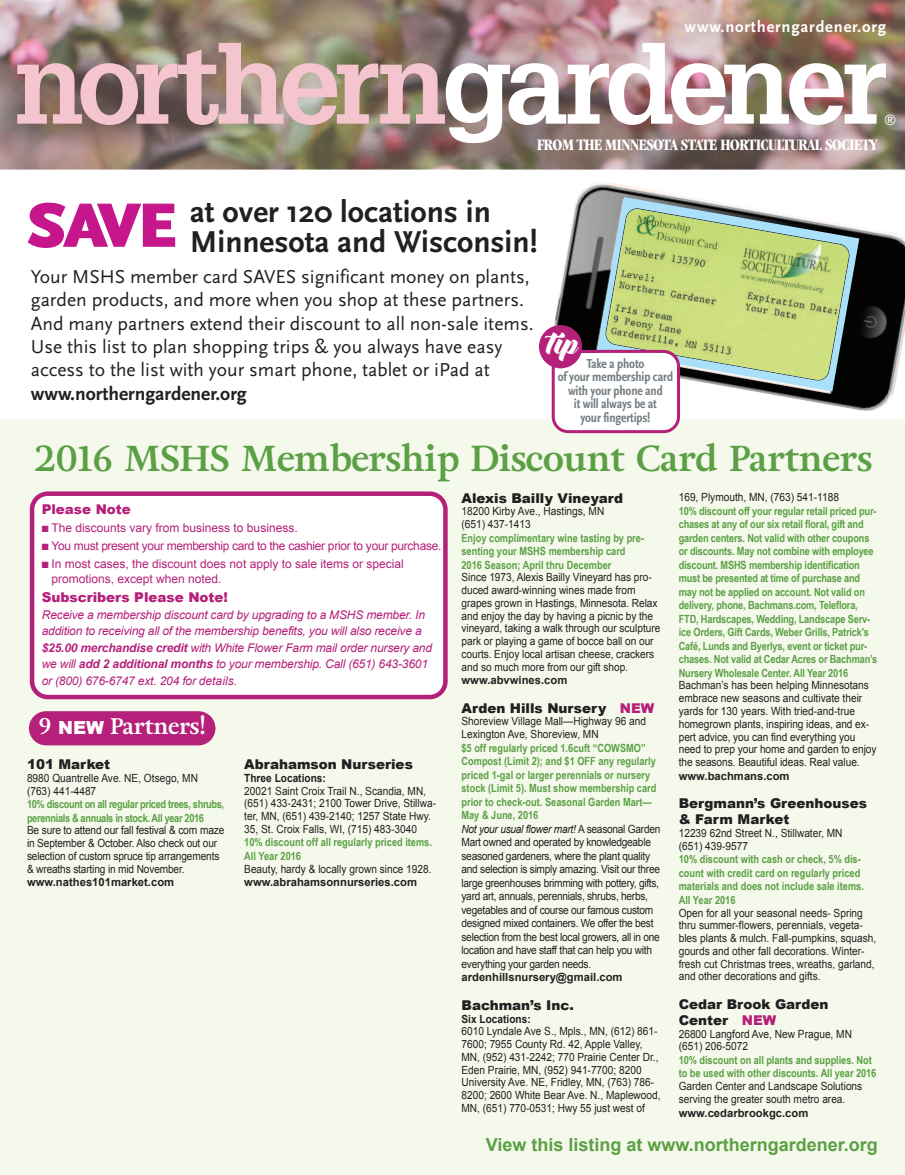
<style>
.page{position:relative;width:905px;height:1175px;background:#fff}
.page>*{position:absolute;margin:0;border:0;box-sizing:border-box;transform-origin:0 0}
.t1{font:700 110.85px "Glypha";letter-spacing:-.05em;color:#f4c4cf}
.t2{font:900 65.4px "Scala Sans";color:#c5168c}
.t3{font:700 36px "Adriane Text";color:#5ba045}
.t4{font:700 31.5px/30px "Scala Sans";color:#231f20}
.t5{font:30px "Zulia Pro";color:#fff}
.t6{font:700 22.5px "Adriane Text";color:#fff}
.t7{font:19.5px/23.4px "Scala Sans";color:#231f20}
.t8{font:700 19.5px "Scala Sans";color:#231f20}
.t9{font:700 18px "Arial";color:#5ba045}
.t10{font:700 condensed 16.5px "Garamond";letter-spacing:-.035em;color:#fff}
.t11{font:700 16.5px "Scala Sans";letter-spacing:.05em;color:#fff}
.t12{font:900 13.5px/16.2px "Arial";color:#231f20}
.t13{font:13.5px/13.5px "Scala Sans Bold Con";letter-spacing:-.01em;color:#757e83;text-align:center}
.t14{font:900 13.5px "Arial";color:#b5207a}
.t15{font:13.05px "Scala Sans";color:#fff}
.t16{font:italic 12px/16.5px "Arial";letter-spacing:-.015em;color:#b5207a}
.t17{font:12px/15px "Arial";color:#b5207a}
.t18{font:12px "Arial";letter-spacing:-.03em;color:#b5207a}
.t19{font:11.25px/12.8px "Arial";letter-spacing:-.005em;color:#231f20;scale:.9 1}
.t20{font:700 11.25px/13.5px "Arial Narrow";letter-spacing:-.015em;color:#5ba045}
.t21{font:11.25px/13.5px "Arial";letter-spacing:-.025em;color:#231f20;scale:.9 1}
.t22{font:700 11.25px "Arial";color:#231f20}
.t23{font:700 11.25px "Arial";color:#231f20;scale:.9 1}
.s1{color:#fff}
.s2{font-weight:700}
.s3{font-family:"Arial";font-weight:900;font-size:18px}
.s4{color:#b5207a}
.s5{font-style:italic}
</style>
<div class="page">
<div style="left:0;top:151px;width:904px;height:1023px;background:#f5f9ec"></div>
<img style="left:0;top:0;width:904px;height:170px">
<div style="left:0;top:173px;width:904px;height:245px;background:#fff"></div>
<div style="left:0;top:170px;width:904px;height:6px;background:#fff"></div>
<svg style="left:30px;top:491px;width:417px;height:208px;background:#faf1f6"></svg>
<img style="left:552px;top:183px;width:352px;height:228px">
<div style="left:29px;top:711px;width:186px;height:34px;background:#b5207a;border-radius:17px"></div>
<svg style="left:597px;top:197px;width:262px;height:194px"></svg>
<svg style="left:604px;top:207px;width:246px;height:174px"></svg>
<img style="left:606px;top:209px;width:243px;height:171px">
<svg style="left:551px;top:350px;width:129px;height:83px"></svg>
<div style="left:539px;top:325px;width:43px;height:43px;background:#b5207a;border-radius:50%"></div>
<h3 class="t11" style="left:684px;top:16px;width:203px">www.northerngardener.org</h3>
<h1 class="t1" style="left:14px;top:21px;width:874px">northern<span class="s1">gardener</span></h1>
<h3 class="t10" style="left:537px;top:138px;width:342px">FROM THE MINNESOTA STATE HORTICULTURAL SOCIETY</h3>
<p class="t15" style="left:883px;top:111px;width:14px">®</p>
<h2 class="t2" style="left:27px;top:192px;width:151px">SAVE</h2>
<h3 class="t4" style="left:190px;top:196px;width:349px">at over 120 locations in<br>Minnesota and Wisconsin!</h3>
<p class="t7" style="left:31px;top:264px;width:504px">Your MSHS member card SAVES significant money on plants, garden products, and more when you shop at these partners.<br>And many partners extend their discount to all non-sale items.<br>Use this list to plan shopping trips &amp; you always have easy access to the list with your smart phone, tablet or iPad at</p>
<h3 class="t8" style="left:31px;top:381px;width:217px">www.northerngardener.org</h3>
<h3 class="t5" style="left:546px;top:330px;width:33px">tip</h3>
<p class="t13" style="left:557px;top:357px;width:117px">Take a photo<br>ofyour membership card with your phone and<br>it will always be at<br>your fingertips!</p>
<h3 class="t3" style="left:34px;top:446px;width:839px">2016 MSHS Membership Discount Card Partners</h3>
<p class="t14" style="left:42px;top:499px;width:91px">Please Note</p>
<p class="t17" style="left:42px;top:520px;width:257px">■ The discounts vary from business to business.</p>
<p class="t18" style="left:42px;top:539px;width:401px">■ You must present your membership card to the cashier prior to your purchase.</p>
<p class="t17" style="left:51px;top:556px;width:354px;text-indent:-10px">■ In most cases, the discount does not apply to sale items or special promotions, except when noted.</p>
<p class="t14" style="left:42px;top:587px;width:188px">Subscribers Please Note!</p>
<p class="t16" style="left:42px;top:606px;width:392px">Receive a membership discount card by upgrading to a MSHS member. In addition to receiving all of the membership benefits, you will also receive a <span class="s2">$25.00 merchandise credit</span> with White Flower Farm mail order nursery and we will <span class="s2">add 2 additional months</span> to your membership. Call (651) 643-3601 or (800) 676-6747 ext. 204 for details.</p>
<h3 class="t6" style="left:39px;top:718px;width:168px">9 <span class="s3">NEW</span> Partners!</h3>
<p class="t12" style="left:27px;top:755px;width:85px">101 Market</p>
<p class="t19" style="left:27px;top:771px;width:191px">8980 Quantrelle Ave. NE, Otsego, MN (763) 441-4487</p>
<p class="t20" style="left:27px;top:797px;width:199px">10% discount on all regular priced trees, shrubs, perennials &amp; annuals in stock. All year 2016</p>
<p class="t19" style="left:27px;top:824px;width:221px">Be sure to attend our fall festival &amp; corn maze in September &amp; October. Also check out our selection of custom spruce tip arrangements &amp; wreaths starting in mid November.</p>
<p class="t22" style="left:27px;top:876px;width:149px">www.nathes101market.com</p>
<p class="t12" style="left:244px;top:755px;width:170px">Abrahamson Nurseries</p>
<p class="t23" style="left:244px;top:771px;width:92px">Three Locations:</p>
<p class="t19" style="left:244px;top:784px;width:215px">20021 Saint Croix Trail N., Scandia, MN, (651) 433-2431; 2100 Tower Drive, Stillwa&shy;ter, MN, (651) 439-2140; 1257 State Hwy.<br>35, St. Croix Falls, WI, (715) 483-3040</p>
<p class="t20" style="left:244px;top:835px;width:189px">10% discount off all regularly priced items.<br>All Year 2016</p>
<p class="t19" style="left:244px;top:862px;width:210px">Beauty, hardy &amp; locally grown since 1928.</p>
<p class="t22" style="left:244px;top:876px;width:174px">www.abrahamsonnurseries.com</p>
<p class="t12" style="left:461px;top:489px;width:163px">Alexis Bailly Vineyard</p>
<p class="t19" style="left:461px;top:505px;width:160px">18200 Kirby Ave., Hastings, MN (651) 437-1413</p>
<p class="t20" style="left:461px;top:531px;width:184px">Enjoy complimentary wine tasting by pre&shy;senting your MSHS membership card<br>2016 Season; April thru December</p>
<p class="t19" style="left:461px;top:571px;width:222px">Since 1973, Alexis Bailly Vineyard has pro&shy;duced award-winning wines made from grapes grown in Hastings, Minnesota. Relax and enjoy the day by having a picnic by the vineyard, taking a walk through our sculpture park or playing a game of bocce ball on our courts. Enjoy local artisan cheese, crackers and so much more from our gift shop.</p>
<p class="t22" style="left:461px;top:674px;width:107px">www.abvwines.com</p>
<p class="t12" style="left:461px;top:699px;width:194px">Arden Hills Nursery <span class="s4">NEW</span></p>
<p class="t19" style="left:461px;top:715px;width:206px">Shoreview Village Mall—Highway 96 and<br>Lexington Ave, Shoreview, MN</p>
<p class="t20" style="left:461px;top:741px;width:196px">$5 off regularly priced 1.6cuft “COWSMO” Compost (Limit 2); and $1 OFF any regularly priced 1-gal or larger perennials or nursery stock (Limit 5). Must show membership card prior to check-out. Seasonal Garden Mart— May &amp; June, 2016</p>
<p class="t21" style="left:461px;top:822px;width:222px"><span class="s5">Not your usual flower mart!</span> A seasonal Garden Mart owned and operated by knowledgeable seasoned gardeners, where the plant quality and selection is simply amazing. Visit our three large greenhouses brimming with pottery, gifts, yard art, annuals, perennials, shrubs, herbs, vegetables and of course our famous custom designed mixed containers. We offer the best selection from the best local growers, all in one location and have staff that can help you with everything your garden needs.</p>
<p class="t22" style="left:461px;top:971px;width:163px">ardenhillsnursery@gmail.com</p>
<p class="t12" style="left:461px;top:996px;width:114px">Bachman’s Inc.</p>
<p class="t23" style="left:461px;top:1012px;width:78px">Six Locations:</p>
<p class="t19" style="left:461px;top:1025px;width:223px">6010 Lyndale Ave S., Mpls., MN, (612) 861- 7600; 7955 County Rd. 42, Apple Valley, MN, (952) 431-2242; 770 Prairie Center Dr., Eden Prairie, MN, (952) 941-7700; 8200<br>University Ave. NE, Fridley, MN, (763) 786- 8200; 2600 White Bear Ave. N., Maplewood, MN, (651) 770-0531; Hwy 55 just west of</p>
<p class="t19" style="left:678px;top:491px;width:180px">169, Plymouth, MN, (763) 541-1188</p>
<p class="t20" style="left:678px;top:504px;width:200px">10% discount off your regular retail priced pur&shy;chases at any of our six retail floral, gift and garden centers. Not valid with other coupons or discounts. May not combine with employee discount. MSHS membership identification must be presented at time of purchase and may not be applied on account. Not valid on delivery, phone, Bachmans.com, Teleflora, FTD, Hardscapes, Wedding, Landscape Serv&shy;ice Orders, Gift Cards, Weber Grills, Patrick’s Café, Lunds and Byerlys, event or ticket pur&shy;chases. Not valid at Cedar Acres or Bachman’s Nursery Wholesale Center. All Year 2016</p>
<p class="t19" style="left:678px;top:679px;width:221px">Bachman’s has been helping Minnesotans embrace new seasons and cultivate their yards for 130 years. With tried-and-true homegrown plants, inspiring ideas, and ex&shy;pert advice, you can find everything you need to prep your home and garden to enjoy the seasons. Beautiful ideas. Real value.</p>
<p class="t22" style="left:678px;top:769px;width:112px">www.bachmans.com</p>
<p class="t12" style="left:678px;top:794px;width:190px">Bergmann’s Greenhouses &amp; Farm Market</p>
<p class="t19" style="left:678px;top:826px;width:183px">12239 62nd Street N., Stillwater, MN (651) 439-9577</p>
<p class="t20" style="left:678px;top:852px;width:187px">10% discount with cash or check, 5% dis&shy;count with credit card on regularly priced materials and does not include sale items.<br>All Year 2016</p>
<p class="t19" style="left:678px;top:906px;width:221px">Open for all your seasonal needs- Spring thru summer-flowers, perennials, vegeta&shy;bles plants &amp; mulch. Fall-pumpkins, squash, gourds and other fall decorations. Winter&shy;fresh cut Christmas trees, wreaths, garland, and other decorations and gifts.</p>
<p class="t12" style="left:678px;top:995px;width:151px">Cedar Brook Garden<br>Center <span class="s4">NEW</span></p>
<p class="t19" style="left:678px;top:1027px;width:194px">26800 Langford Ave, New Prague, MN (651) 206-5072</p>
<p class="t20" style="left:678px;top:1053px;width:199px">10% discount on all plants and supplies. Not to be used with other discounts. All year 2016</p>
<p class="t19" style="left:678px;top:1080px;width:205px">Garden Center and Landscape Solutions serving the greater south metro area.</p>
<p class="t22" style="left:678px;top:1106px;width:131px">www.cedarbrookgc.com</p>
<h3 class="t9" style="left:485px;top:1134px;width:394px">View this listing at www.northerngardener.org</h3>
</div>
